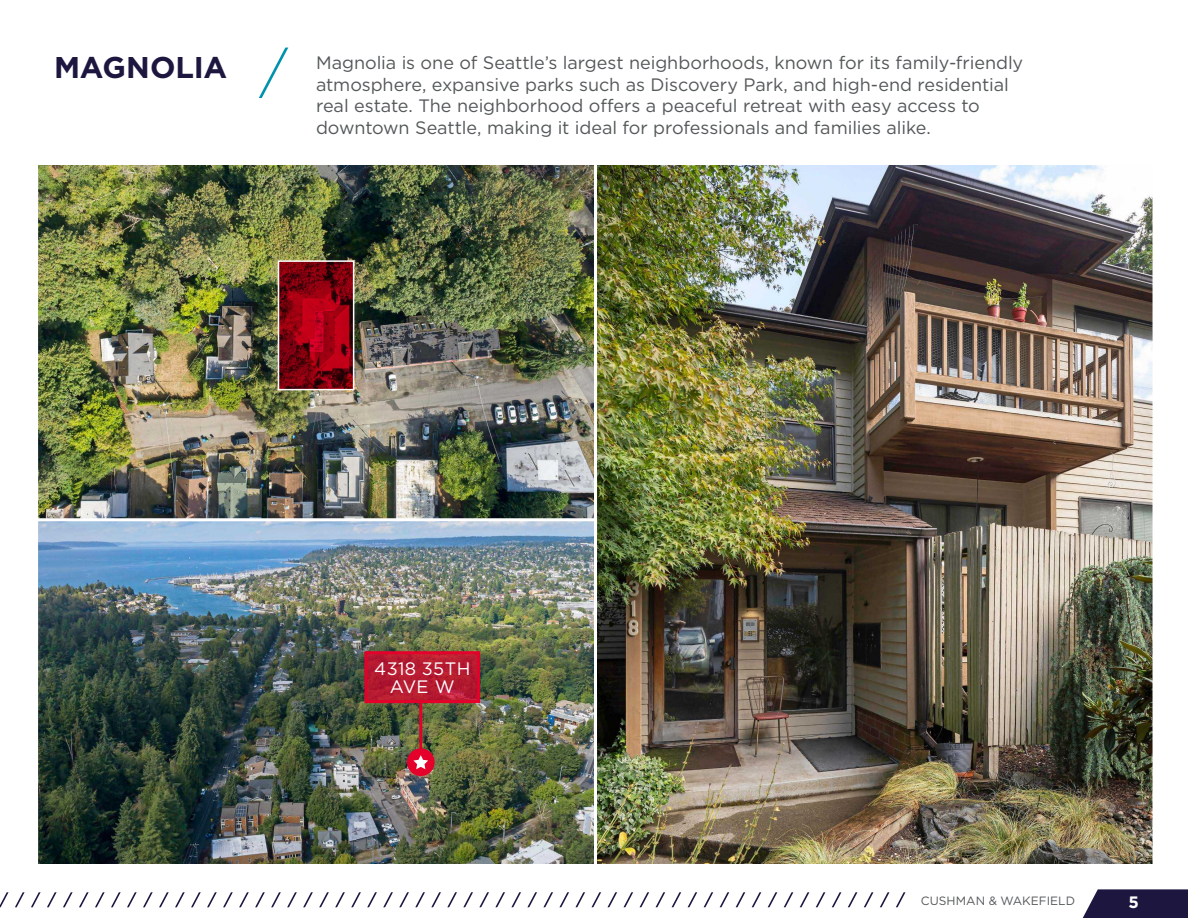
<style>
.page{position:relative;width:1188px;height:918px;background:#fff}
.page>*{position:absolute;margin:0;border:0;box-sizing:border-box;transform-origin:0 0}
.t1{font:700 30px "Gotham";letter-spacing:-.005em;color:#1d1740}
.t2{font:18px/21.6px "Gotham";letter-spacing:-.005em;color:#545859}
.t3{font:18px/18px "Gotham";letter-spacing:.02em;color:#fff;text-align:center}
.t4{font:700 16.5px "Gotham";color:#fff}
.t5{font:12px "Gotham";color:#545859}
</style>
<div class="page">
<svg style="left:0;top:889px;width:1188px;height:29px"></svg>
<svg style="left:259px;top:47px;width:30px;height:50px"></svg>
<img style="left:38px;top:523px;width:554px;height:341px">
<img style="left:592px;top:165px;width:561px;height:699px">
<img style="left:38px;top:165px;width:561px;height:358px">
<svg style="left:281px;top:263px;width:70px;height:124px;background:#8b0010"></svg>
<div style="left:278px;top:260px;width:76px;height:130px;border:2px solid #fff"></div>
<svg style="left:363px;top:650px;width:119px;height:55px;background:#b51d31"></svg>
<hr style="left:419px;top:703px;width:3px;height:62px;background:#e4002b">
<div style="left:407px;top:748px;width:28px;height:28px;background:#e4002b;border-radius:50%"></div>
<svg style="left:413px;top:755px;width:15px;height:14px"></svg>
<h1 class="t1" style="left:54px;top:47px;width:175px">MAGNOLIA</h1>
<p class="t2" style="left:316px;top:51px;width:709px">Magnolia is one of Seattle’s largest neighborhoods, known for its family-friendly atmosphere, expansive parks such as Discovery Park, and high-end residential real estate. The neighborhood offers a peaceful retreat with easy access to downtown Seattle, making it ideal for professionals and families alike.</p>
<p class="t3" style="left:374px;top:660px;width:98px">4318 35TH<br>AVE W</p>
<p class="t5" style="left:921px;top:893px;width:156px">CUSHMAN &amp; WAKEFIELD</p>
<p class="t4" style="left:1129px;top:891px;width:12px">5</p>
</div>
